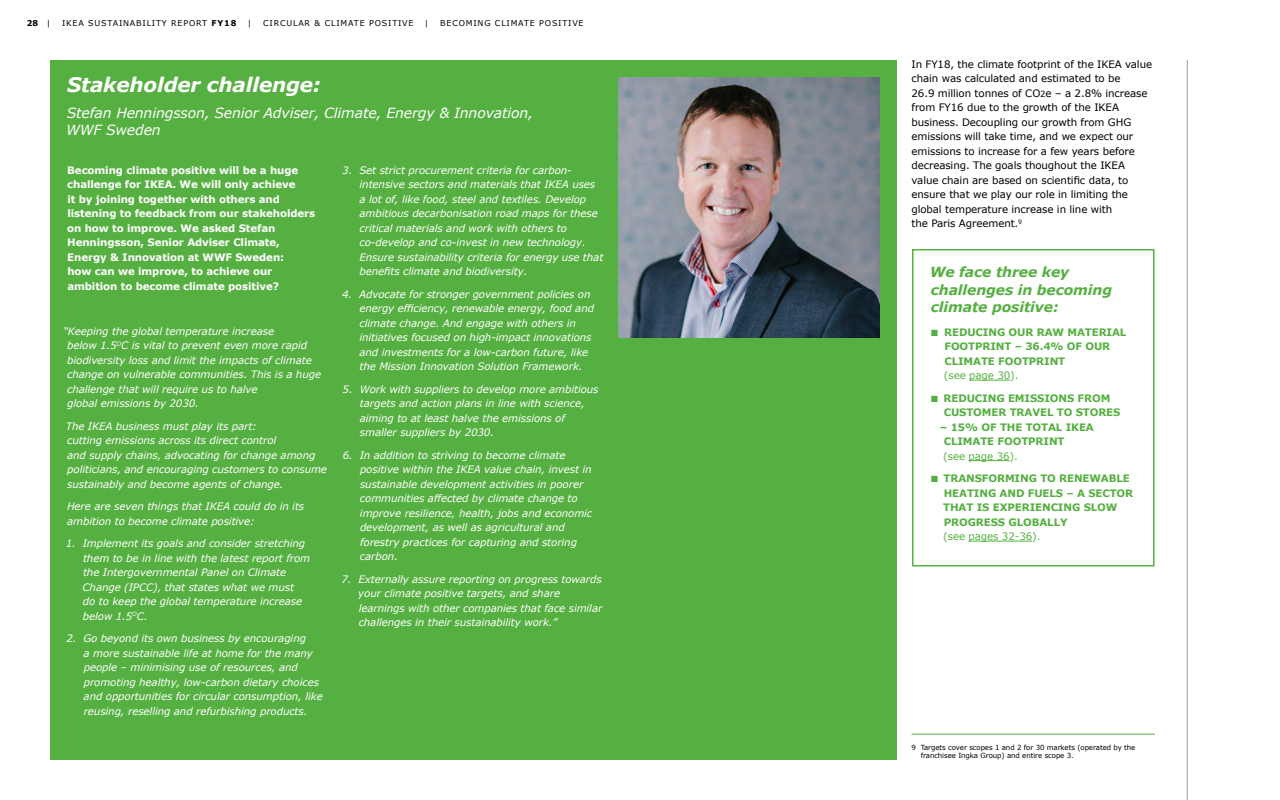
<style>
.page{position:relative;width:1280px;height:800px;background:#fff}
.page>*{position:absolute;margin:0;border:0;box-sizing:border-box;transform-origin:0 0}
.t1{font:italic 700 20px "Verdana IKEA";letter-spacing:-.01em;color:#fff}
.t2{font:italic 14px/17.5px "Verdana IKEA";letter-spacing:-.01em;color:#fff}
.t3{font:italic 700 14px/17.5px "Verdana IKEA";letter-spacing:-.01em;color:#55b041}
.t4{font:italic 10.2px/14.5px "Verdana IKEA";letter-spacing:-.01em;color:#fff}
.t5{font:10.2px/14.5px "Verdana IKEA";letter-spacing:-.01em;color:#000}
.t6{font:700 10.2px/14.5px "Verdana IKEA";letter-spacing:-.01em;color:#fff}
.t7{font:700 10.2px/14.5px "Verdana IKEA";letter-spacing:-.01em;color:#55b041}
.t8{font:10.2px "Verdana IKEA";letter-spacing:-.01em;color:#55b041}
.t9{font:8px "Verdana IKEA";letter-spacing:.1em;color:#000}
.t10{font:700 8px "Verdana IKEA";color:#000}
.t11{font:7px/8px "Verdana IKEA";letter-spacing:-.01em;color:#000}
.s1{font-weight:400}
.s2{font-weight:700}
.s3{font-size:8.5px}
</style>
<div class="page">
<hr style="left:1187px;top:60px;width:1px;height:740px;background:#9d9f95">
<div style="left:50px;top:60px;width:847px;height:700px;background:#55b041"></div>
<img style="left:619px;top:77px;width:261px;height:261px">
<hr style="left:969px;top:380px;width:41px;height:1px;background:#55b041">
<hr style="left:969px;top:460px;width:41px;height:1px;background:#55b041">
<hr style="left:969px;top:541px;width:63px;height:1px;background:#55b041">
<div style="left:912px;top:249px;width:242px;height:317px;border:2px solid #55b041"></div>
<hr style="left:912px;top:734px;width:243px;height:1px;background:#55b041">
<p class="t10" style="left:27px;top:18px;width:25px">28 <span class="s1">|</span></p>
<p class="t9" style="left:62px;top:18px;width:176px">IKEA SUSTAINABILITY REPORT <span class="s2">FY18</span></p>
<p class="t9" style="left:248px;top:18px;width:5px">|</p>
<p class="t9" style="left:263px;top:18px;width:152px">CIRCULAR &amp; CLIMATE POSITIVE</p>
<p class="t9" style="left:425px;top:18px;width:5px">|</p>
<p class="t9" style="left:440px;top:18px;width:145px">BECOMING CLIMATE POSITIVE</p>
<h1 class="t1" style="left:67px;top:72px;width:255px">Stakeholder challenge:</h1>
<h2 class="t2" style="left:66px;top:104px;width:469px">Stefan Henningsson, Senior Adviser, Climate, Energy &amp; Innovation,<br>WWF Sweden</h2>
<p class="t6" style="left:67px;top:163px;width:250px">Becoming climate positive will be a huge challenge for IKEA. We will only achieve<br>it by joining together with others and listening to feedback from our stakeholders on how to improve. We asked Stefan Henningsson, Senior Adviser Climate, Energy &amp; Innovation at WWF Sweden:<br>how can we improve, to achieve our ambition to become climate positive?</p>
<p class="t4" style="left:67px;top:324px;width:256px;text-indent:-4px">“Keeping the global temperature increase<br>below 1.5<sup>O</sup>C is vital to prevent even more rapid biodiversity loss and limit the impacts of climate change on vulnerable communities. This is a huge challenge that will require us to halve<br>global emissions by 2030.</p>
<p class="t4" style="left:66px;top:419px;width:263px">The IKEA business must play its part:<br>cutting emissions across its direct control<br>and supply chains, advocating for change among politicians, and encouraging customers to consume sustainably and become agents of change.</p>
<p class="t4" style="left:67px;top:500px;width:239px">Here are seven things that IKEA could do in its ambition to become climate positive:</p>
<p class="t4" style="left:83px;top:537px;width:229px;text-indent:-17px">1. Implement its goals and consider stretching them to be in line with the latest report from the Intergovernmental Panel on Climate Change (IPCC), that states what we must<br>do to keep the global temperature increase below 1.5<sup>O</sup>C.</p>
<p class="t4" style="left:84px;top:631px;width:241px;text-indent:-17px">2. Go beyond its own business by encouraging<br>a more sustainable life at home for the many people – minimising use of resources, and promoting healthy, low-carbon dietary choices and opportunities for circular consumption, like reusing, reselling and refurbishing products.</p>
<p class="t4" style="left:359px;top:163px;width:246px;text-indent:-17px">3. Set strict procurement criteria for carbon&shy;intensive sectors and materials that IKEA uses a lot of, like food, steel and textiles. Develop ambitious decarbonisation road maps for these critical materials and work with others to co-develop and co-invest in new technology.<br>Ensure sustainability criteria for energy use that benefits climate and biodiversity.</p>
<p class="t4" style="left:359px;top:287px;width:236px;text-indent:-17px">4. Advocate for stronger government policies on energy efficiency, renewable energy, food and climate change. And engage with others in initiatives focused on high-impact innovations and investments for a low-carbon future, like the Mission Innovation Solution Framework.</p>
<p class="t4" style="left:360px;top:382px;width:240px;text-indent:-17px">5. Work with suppliers to develop more ambitious targets and action plans in line with science, aiming to at least halve the emissions of smaller suppliers by 2030.</p>
<p class="t4" style="left:360px;top:448px;width:234px;text-indent:-17px">6. In addition to striving to become climate positive within the IKEA value chain, invest in sustainable development activities in poorer communities affected by climate change to improve resilience, health, jobs and economic development, as well as agricultural and forestry practices for capturing and storing carbon.</p>
<p class="t4" style="left:358px;top:572px;width:246px;text-indent:-17px">7. Externally assure reporting on progress towards your climate positive targets, and share learnings with other companies that face similar challenges in their sustainability work.”</p>
<p class="t5" style="left:912px;top:57px;width:242px">In FY18, the climate footprint of the IKEA value chain was calculated and estimated to be<br>26.9 million tonnes of CO<span class="s3">2</span>e – a 2.8% increase from FY16 due to the growth of the IKEA business. Decoupling our growth from GHG emissions will take time, and we expect our emissions to increase for a few years before decreasing. The goals thoughout the IKEA value chain are based on scientific data, to ensure that we play our role in limiting the global temperature increase in line with<br>the Paris Agreement.<sup>9</sup></p>
<h2 class="t3" style="left:930px;top:263px;width:184px">We face three key challenges in becoming climate positive:</h2>
<p class="t7" style="left:944px;top:325px;width:184px;text-indent:-13px">■ REDUCING OUR RAW MATERIAL<br>FOOTPRINT – 36.4% OF OUR<br>CLIMATE FOOTPRINT</p>
<p class="t8" style="left:944px;top:369px;width:76px">(see page 30).</p>
<p class="t7" style="left:944px;top:391px;width:178px;text-indent:-12px">■ REDUCING EMISSIONS FROM<br>CUSTOMER TRAVEL TO STORES</p>
<p class="t7" style="left:944px;top:420px;width:152px;text-indent:-4px">– 15% OF THE TOTAL IKEA<br>CLIMATE FOOTPRINT</p>
<p class="t8" style="left:943px;top:450px;width:76px">(see page 36).</p>
<p class="t7" style="left:943px;top:471px;width:192px;text-indent:-12px">■ TRANSFORMING TO RENEWABLE<br>HEATING AND FUELS – A SECTOR<br>THAT IS EXPERIENCING SLOW<br>PROGRESS GLOBALLY</p>
<p class="t8" style="left:943px;top:530px;width:99px">(see pages 32-36).</p>
<p class="t11" style="left:921px;top:743px;width:216px;text-indent:-9px">9 Targets cover scopes 1 and 2 for 30 markets (operated by the franchisee Ingka Group) and entire scope 3.</p>
</div>
